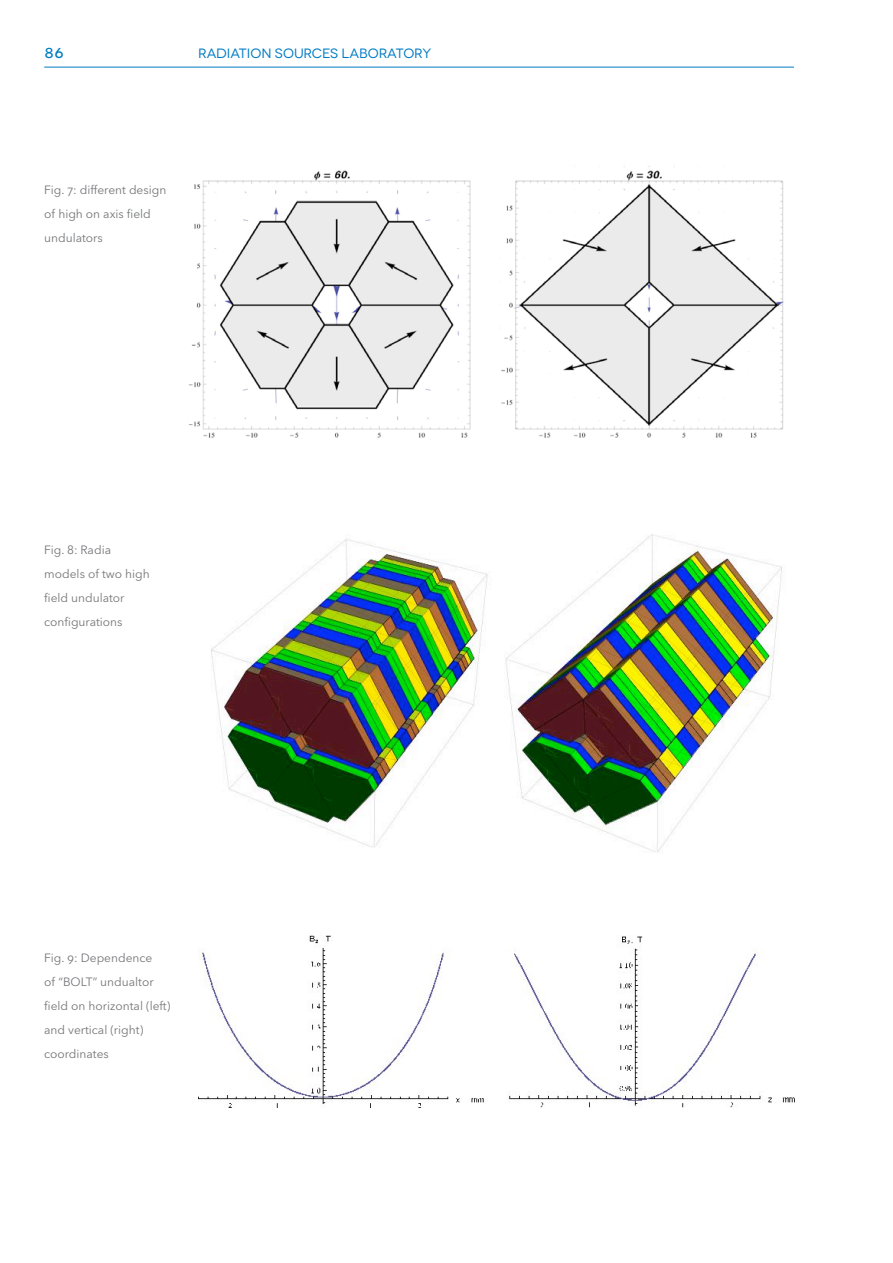
<style>
.page{position:relative;width:893px;height:1263px;background:#fff}
.page>*{position:absolute;margin:0;border:0;box-sizing:border-box;transform-origin:0 0}
.t1{font:500 14.4px "Novecentowide";color:#007bc3}
.t2{font:13.5px "Novecentowide";letter-spacing:-.01em;color:#007bc3}
.t3{font:12px/24px "Avenir Next LT Pro";color:#757679}
</style>
<div class="page">
<hr style="left:44px;top:67px;width:750px;height:1px;background:#007bc3">
<img style="left:189px;top:166px;width:595px;height:272px">
<img style="left:211px;top:534px;width:571px;height:318px">
<img style="left:198px;top:936px;width:597px;height:172px">
<p class="t1" style="left:44px;top:45px;width:22px">86</p>
<p class="t2" style="left:198px;top:45px;width:235px">RADIATION SOURCES LABORATORY</p>
<p class="t3" style="left:44px;top:178px;width:124px">Fig. 7: different design of high on axis field undulators</p>
<p class="t3" style="left:44px;top:538px;width:107px">Fig. 8: Radia models of two high field undulator configurations</p>
<p class="t3" style="left:44px;top:946px;width:128px">Fig. 9: Dependence<br>of “BOLT” undualtor field on horizontal (left) and vertical (right) coordinates</p>
</div>
